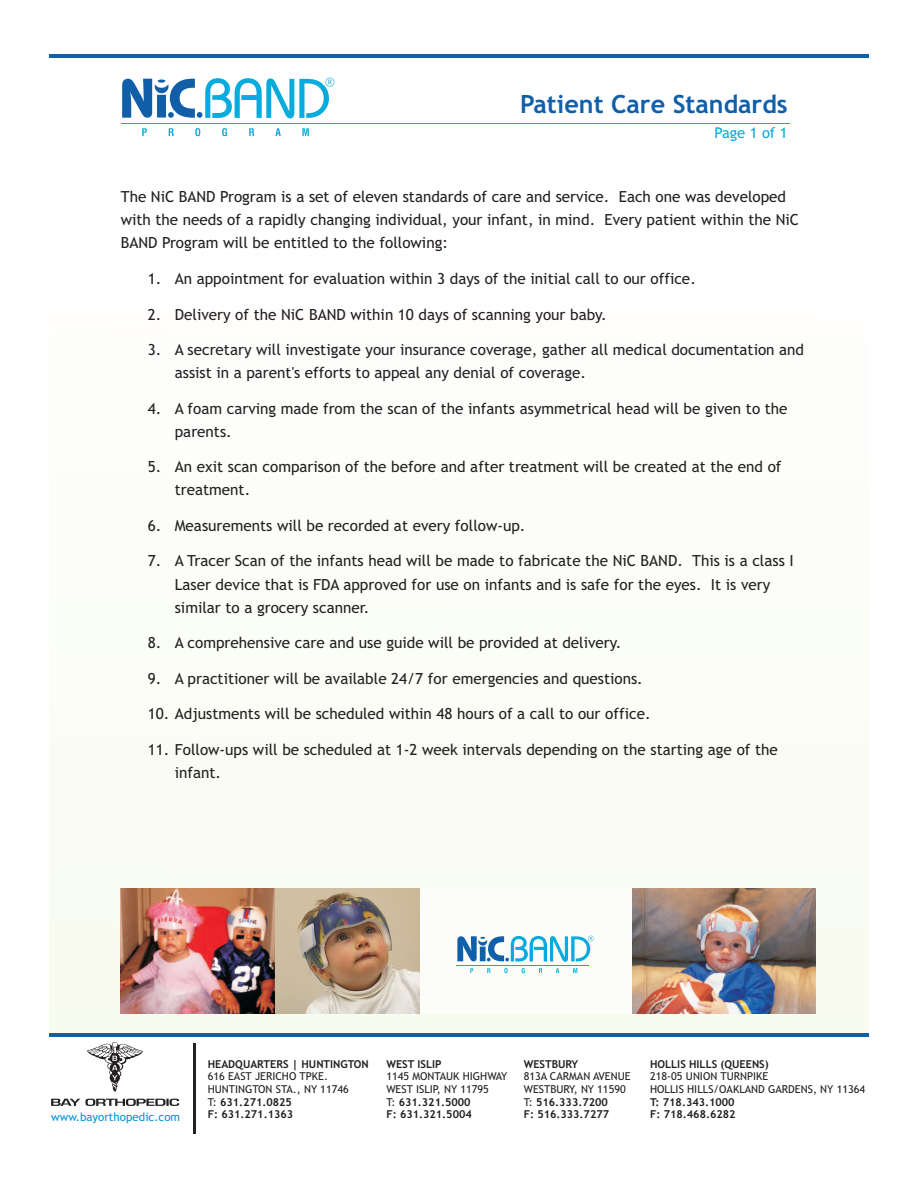
<style>
.page{position:relative;width:918px;height:1188px;background:#fff}
.page>*{position:absolute;margin:0;border:0;box-sizing:border-box;transform-origin:0 0}
.t1{font:700 25.05px "Trebuchet MS";color:#115fa8}
.t2{font:15.3px/23.1px "Trebuchet MS";color:#231f20}
.t3{font:14.85px "Trebuchet MS";color:#08abdd}
.t4{font:11.55px "Trebuchet MS";color:#0095d9}
.t5{font:10.95px/12.6px "Trebuchet MS";color:#231f20}
.t6{font:700 10.95px "Trebuchet MS";color:#231f20}
.s1{font-weight:700}
</style>
<div class="page">
<div style="left:49px;top:739px;width:820px;height:295px;background:#fafcf4"></div>
<img style="left:419px;top:889px;width:214px;height:124px">
<hr style="left:49px;top:55px;width:820px;height:3px;background:#115fa8">
<svg style="left:142px;top:128px;width:167px;height:8px"></svg>
<svg style="left:470px;top:968px;width:107px;height:5px"></svg>
<hr style="left:121px;top:123px;width:669px;height:1px;background:#08abdd">
<hr style="left:457px;top:965px;width:132px;height:1px;background:#08abdd">
<svg style="left:122px;top:78px;width:212px;height:40px"></svg>
<svg style="left:457px;top:936px;width:137px;height:26px"></svg>
<hr style="left:49px;top:1034px;width:820px;height:3px;background:#115fa8">
<hr style="left:193px;top:1043px;width:2px;height:90px;background:#231f20">
<svg style="left:51px;top:1099px;width:128px;height:7px"></svg>
<svg style="left:87px;top:1042px;width:56px;height:50px"></svg>
<img style="left:120px;top:889px;width:299px;height:125px">
<img style="left:633px;top:889px;width:183px;height:124px">
<h1 class="t1" style="left:520px;top:95px;width:269px">Patient Care Standards</h1>
<p class="t3" style="left:715px;top:127px;width:75px">Page 1 of 1</p>
<p class="t2" style="left:121px;top:187px;width:680px">The NiC BAND Program is a set of eleven standards of care and service. Each one was developed with the needs of a rapidly changing individual, your infant, in mind. Every patient within the NiC<br>BAND Program will be entitled to the following:</p>
<p class="t2" style="left:148px;top:268px;width:550px">1. An appointment for evaluation within 3 days of the initial call to our office.</p>
<p class="t2" style="left:148px;top:304px;width:460px">2. Delivery of the NiC BAND within 10 days of scanning your baby.</p>
<p class="t2" style="left:175px;top:339px;width:631px;text-indent:-27px">3. A secretary will investigate your insurance coverage, gather all medical documentation and assist in a parent's efforts to appeal any denial of coverage.</p>
<p class="t2" style="left:175px;top:398px;width:614px;text-indent:-27px">4. A foam carving made from the scan of the infants asymmetrical head will be given to the parents.</p>
<p class="t2" style="left:175px;top:457px;width:608px;text-indent:-27px">5. An exit scan comparison of the before and after treatment will be created at the end of treatment.</p>
<p class="t2" style="left:148px;top:515px;width:379px">6. Measurements will be recorded at every follow-up.</p>
<p class="t2" style="left:175px;top:551px;width:621px;text-indent:-27px">7. A Tracer Scan of the infants head will be made to fabricate the NiC BAND. This is a class I<br>Laser device that is FDA approved for use on infants and is safe for the eyes. It is very similar to a grocery scanner.</p>
<p class="t2" style="left:148px;top:633px;width:475px">8. A comprehensive care and use guide will be provided at delivery.</p>
<p class="t2" style="left:148px;top:668px;width:497px">9. A practitioner will be available 24/7 for emergencies and questions.</p>
<p class="t2" style="left:148px;top:704px;width:504px">10. Adjustments will be scheduled within 48 hours of a call to our office.</p>
<p class="t2" style="left:175px;top:739px;width:605px;text-indent:-27px">11. Follow-ups will be scheduled at 1-2 week intervals depending on the starting age of the infant.</p>
<p class="t6" style="left:650px;top:1060px;width:120px">HOLLIS HILLS (QUEENS)</p>
<p class="t5" style="left:650px;top:1071px;width:217px">218-05 UNION TURNPIKE<br>HOLLIS HILLS/OAKLAND GARDENS, NY 11364</p>
<p class="t6" style="left:650px;top:1098px;width:86px">T: 718.343.1000</p>
<p class="t6" style="left:386px;top:1060px;width:57px">WEST ISLIP</p>
<p class="t5" style="left:386px;top:1071px;width:122px">1145 MONTAUK HIGHWAY<br>WEST ISLIP, NY 11795<br>T: <span class="s1">631.321.5000<br>F: 631.321.5004</span></p>
<p class="t6" style="left:524px;top:1060px;width:56px">WESTBURY</p>
<p class="t5" style="left:524px;top:1071px;width:108px">813A CARMAN AVENUE<br>WESTBURY, NY 11590<br>T: <span class="s1">516.333.7200<br>F: 516.333.7277</span></p>
<p class="t6" style="left:208px;top:1060px;width:163px">HEADQUARTERS | HUNTINGTON</p>
<p class="t5" style="left:208px;top:1071px;width:143px">616 EAST JERICHO TPKE.<br>HUNTINGTON STA., NY 11746<br>T: <span class="s1">631.271.0825<br>F: 631.271.1363</span></p>
<p class="t4" style="left:51px;top:1112px;width:131px">www.bayorthopedic.com</p>
<p class="t6" style="left:650px;top:1110px;width:87px">F: 718.468.6282</p>
</div>
